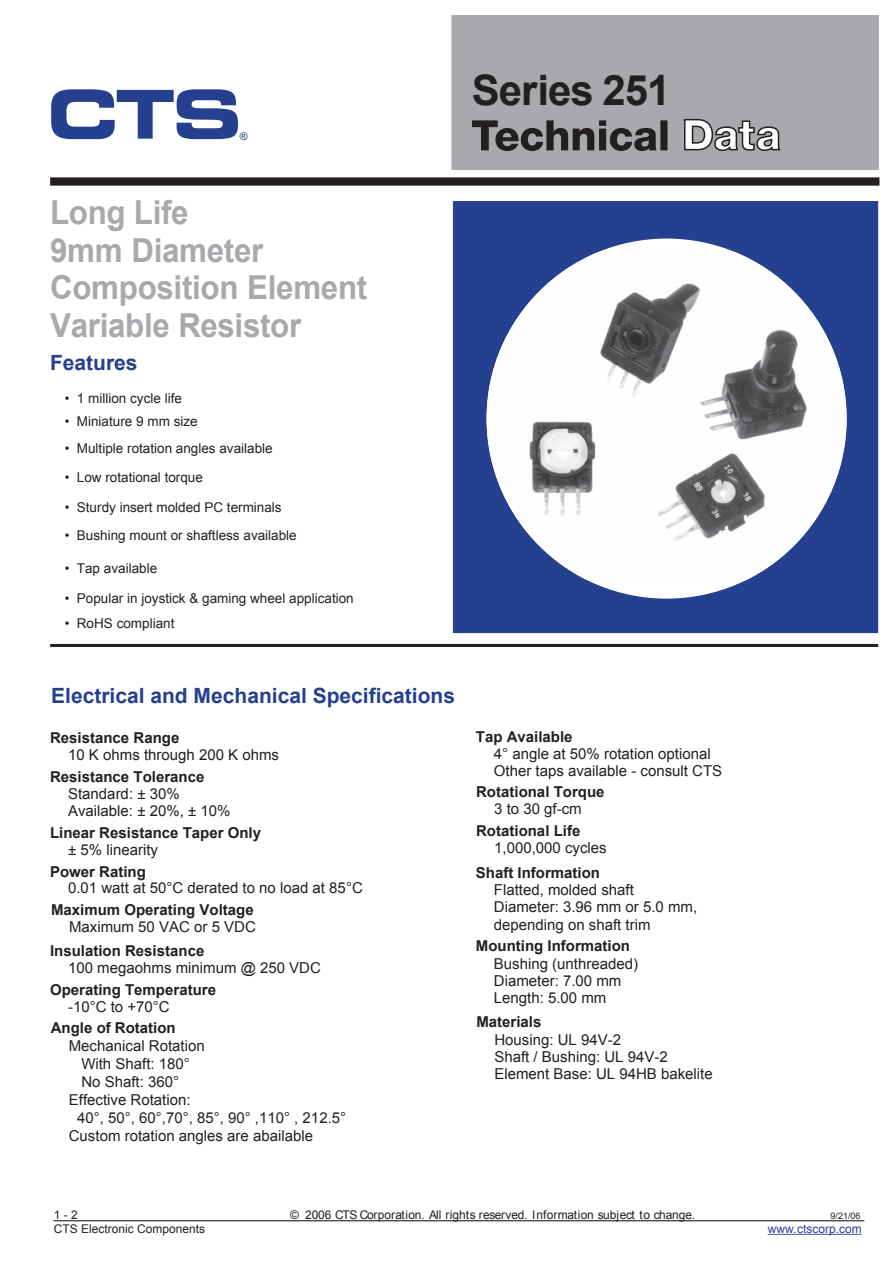
<style>
.page{position:relative;width:893px;height:1263px;background:#fff}
.page>*{position:absolute;margin:0;border:0;box-sizing:border-box;transform-origin:0 0}
.t1{font:700 42px "Arial";letter-spacing:-.025em;color:#231f20}
.t2{font:700 33px/37.7px "Arial";letter-spacing:-.01em;color:#a8a9ad;scale:.95 1}
.t3{font:700 21px "Arial";color:#25408f}
.t4{font:15px/17.2px "Arial";color:#231f20}
.t5{font:700 15px "Arial";color:#231f20}
.t6{font:13.5px "Arial";color:#231f20}
.t7{font:12px "Arial";color:#231f20}
.t8{font:12px "Arial";color:#333b97}
.t9{font:10.5px "Arial";color:#25408f}
.t10{font:9px "Arial";color:#231f20}
</style>
<div class="page">
<svg style="left:50px;top:177px;width:830px;height:9px;background:#353132"></svg>
<hr style="left:50px;top:644px;width:829px;height:3px;background:#231f20">
<div style="left:453px;top:201px;width:425px;height:432px;background:#25408f"></div>
<div style="left:487px;top:239px;width:360px;height:360px;background:#fff;border-radius:50%"></div>
<img style="left:487px;top:252px;width:360px;height:328px">
<div style="left:451px;top:15px;width:428px;height:155px;background:#a8a9ad"></div>
<svg style="left:472px;top:120px;width:185px;height:31px"></svg>
<div style="left:660px;top:120px;width:7px;height:30px;background:#231f20"></div>
<svg style="left:684px;top:118px;width:97px;height:33px"></svg>
<hr style="left:768px;top:1234px;width:94px;height:1px;background:#333b97;border-radius:50%">
<svg style="left:53px;top:1220px;width:812px;height:2px;background:#828080"></svg>
<svg style="left:51px;top:89px;width:187px;height:50px"></svg>
<p class="t9" style="left:240px;top:129px;width:9px">®</p>
<h1 class="t1" style="left:472px;top:63px;width:200px">Series 251</h1>
<h2 class="t2" style="left:50px;top:195px;width:335px">Long Life<br>9mm Diameter<br>Composition Element<br>Variable Resistor</h2>
<h3 class="t3" style="left:50px;top:348px;width:89px">Features</h3>
<p class="t6" style="left:65px;top:389px;width:119px">• 1 million cycle life</p>
<p class="t6" style="left:65px;top:412px;width:135px">• Miniature 9 mm size</p>
<p class="t6" style="left:65px;top:440px;width:210px">• Multiple rotation angles available</p>
<p class="t6" style="left:65px;top:468px;width:140px">• Low rotational torque</p>
<p class="t6" style="left:65px;top:499px;width:219px">• Sturdy insert molded PC terminals</p>
<p class="t6" style="left:65px;top:526px;width:234px">• Bushing mount or shaftless available</p>
<p class="t6" style="left:65px;top:560px;width:94px">• Tap available</p>
<p class="t6" style="left:65px;top:590px;width:291px">• Popular in joystick &amp; gaming wheel application</p>
<p class="t6" style="left:65px;top:614px;width:111px">• RoHS compliant</p>
<h3 class="t3" style="left:51px;top:682px;width:405px">Electrical and Mechanical Specifications</h3>
<p class="t5" style="left:50px;top:728px;width:131px">Resistance Range</p>
<p class="t4" style="left:68px;top:746px;width:212px">10 K ohms through 200 K ohms</p>
<p class="t5" style="left:50px;top:767px;width:156px">Resistance Tolerance</p>
<p class="t4" style="left:68px;top:785px;width:164px">Standard: ± 30%<br>Available: ± 20%, ± 10%</p>
<p class="t5" style="left:50px;top:823px;width:212px">Linear Resistance Taper Only</p>
<p class="t4" style="left:68px;top:842px;width:91px">± 5% linearity</p>
<p class="t5" style="left:50px;top:862px;width:97px">Power Rating</p>
<p class="t4" style="left:68px;top:879px;width:296px">0.01 watt at 50°C derated to no load at 85°C</p>
<p class="t5" style="left:51px;top:899px;width:204px">Maximum Operating Voltage</p>
<p class="t4" style="left:69px;top:918px;width:188px">Maximum 50 VAC or 5 VDC</p>
<p class="t5" style="left:50px;top:941px;width:156px">Insulation Resistance</p>
<p class="t4" style="left:68px;top:959px;width:254px">100 megaohms minimum @ 250 VDC</p>
<p class="t5" style="left:50px;top:980px;width:167px">Operating Temperature</p>
<p class="t4" style="left:68px;top:998px;width:103px">-10°C to +70°C</p>
<p class="t5" style="left:51px;top:1018px;width:126px">Angle of Rotation</p>
<p class="t4" style="left:69px;top:1037px;width:137px">Mechanical Rotation</p>
<p class="t4" style="left:81px;top:1055px;width:110px">With Shaft: 180°</p>
<p class="t4" style="left:81px;top:1073px;width:99px">No Shaft: 360°</p>
<p class="t4" style="left:69px;top:1091px;width:123px">Effective Rotation:</p>
<p class="t4" style="left:77px;top:1109px;width:271px">40°, 50°, 60°,70°, 85°, 90° ,110° , 212.5°</p>
<p class="t4" style="left:69px;top:1127px;width:246px">Custom rotation angles are abailable</p>
<p class="t5" style="left:476px;top:727px;width:98px">Tap Available</p>
<p class="t4" style="left:494px;top:745px;width:230px">4° angle at 50% rotation optional<br>Other taps available - consult CTS</p>
<p class="t5" style="left:476px;top:782px;width:130px">Rotational Torque</p>
<p class="t4" style="left:494px;top:800px;width:89px">3 to 30 gf-cm</p>
<p class="t5" style="left:476px;top:821px;width:106px">Rotational Life</p>
<p class="t4" style="left:494px;top:839px;width:114px">1,000,000 cycles</p>
<p class="t5" style="left:476px;top:863px;width:126px">Shaft Information</p>
<p class="t4" style="left:494px;top:881px;width:205px">Flatted, molded shaft<br>Diameter: 3.96 mm or 5.0 mm, depending on shaft trim</p>
<p class="t5" style="left:476px;top:936px;width:156px">Mounting Information</p>
<p class="t4" style="left:494px;top:955px;width:146px">Bushing (unthreaded)<br>Diameter: 7.00 mm<br>Length: 5.00 mm</p>
<p class="t5" style="left:476px;top:1012px;width:67px">Materials</p>
<p class="t4" style="left:494px;top:1031px;width:220px">Housing: UL 94V-2<br>Shaft / Bushing: UL 94V-2<br>Element Base: UL 94HB bakelite</p>
<p class="t7" style="left:54px;top:1207px;width:25px">1-2</p>
<p class="t7" style="left:290px;top:1207px;width:407px">© 2006 CTS Corporati on. All ri ghts reserved. Informati on subject to change.</p>
<p class="t10" style="left:831px;top:1210px;width:32px">9/21/06</p>
<p class="t7" style="left:54px;top:1220px;width:153px">CTS Electronic Components</p>
<p class="t8" style="left:768px;top:1220px;width:95px">www.ctscorp.com</p>
</div>
